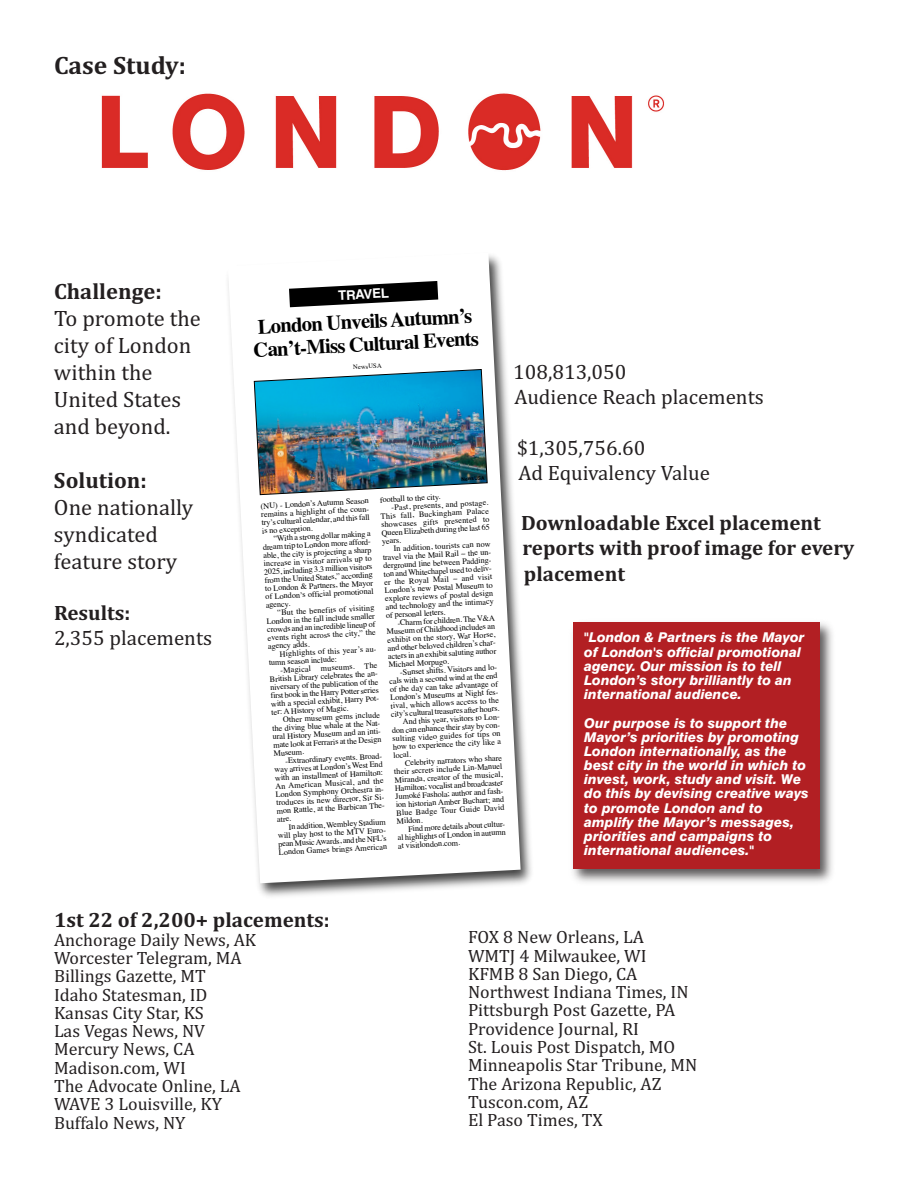
<style>
.page{position:relative;width:918px;height:1188px;background:#fff}
.page>*{position:absolute;margin:0;border:0;box-sizing:border-box;transform-origin:0 0}
.t1{font:700 25.5px "Cambria";color:#231f20}
.t2{font:22.5px/27px "Cambria";color:#231f20}
.t3{font:700 22.5px "Cambria";color:#231f20}
.t4{font:700 21px/25.2px "Cambria";color:#231f20}
.t5{font:21px/25.2px "Cambria";color:#231f20}
.t6{font:700 20.55px/23.1px "Times";color:#000}
.t7{font:18px/18.3px "Cambria";color:#231f20}
.t8{font:italic 800 13.5px/14.2px "Swiss 721 BT";color:#fff}
.t9{font:700 13.2px "Helvetica";color:#fff}
.t10{font:8.25px/8.2px "Times";color:#000;text-align:justify}
.t11{font:6.6px "Times";color:#000}
.t12{font:700 4.95px "Helvetica";color:#000}
</style>
<div class="page">
<img style="left:572px;top:622px;width:261px;height:261px">
<div style="left:574px;top:622px;width:246px;height:247px;background:#b21f23"></div>
<img style="left:101px;top:93px;width:564px;height:78px">
<img style="left:258px;top:673px;width:274px;height:224px">
<svg style="left:228px;top:255px;width:293px;height:628px"></svg>
<svg style="left:289px;top:281px;width:149px;height:26px"></svg>
<img style="left:254px;top:369px;width:234px;height:129px">
<h1 class="t1" style="left:54px;top:50px;width:133px">Case Study:</h1>
<h2 class="t3" style="left:54px;top:278px;width:109px">Challenge:</h2>
<h2 class="t2" style="left:54px;top:304px;width:148px">To promote the city of London within the<br>United States and beyond.</h2>
<h2 class="t3" style="left:54px;top:467px;width:94px">Solution:</h2>
<h2 class="t2" style="left:54px;top:493px;width:141px">One nationally syndicated feature story</h2>
<h3 class="t4" style="left:54px;top:600px;width:78px">Results:</h3>
<h3 class="t5" style="left:54px;top:625px;width:160px">2,355 placements</h3>
<h3 class="t8" style="left:584px;top:632px;width:222px">"London &amp; Partners is the Mayor of London's official promotional agency. Our mission is to tell<br>London’s story brilliantly to an international audience.</h3>
<p class="t8" style="left:584px;top:717px;width:226px">Our purpose is to support the<br>Mayor’s priorities by promoting<br>London internationally, as the best city in the world in which to invest, work, study and visit. We do this by devising creative ways to promote London and to amplify the Mayor’s messages, priorities and campaigns to international audiences."</p>
<h3 class="t9" style="left:338px;top:288px;width:52px;rotate:-3deg">TRAVEL</h3>
<h3 class="t6" style="left:252px;top:315px;width:227px;rotate:-3deg">London Unveils Autumn’s<br>Can’t-Miss Cultural Events</h3>
<p class="t11" style="left:353px;top:363px;width:30px;rotate:-3deg">NewsUSA</p>
<h3 class="t5" style="left:513px;top:359px;width:252px">108,813,050<br>Audience Reach placements</h3>
<h3 class="t5" style="left:517px;top:435px;width:194px">$1,305,756.60<br>Ad Equivalency Value</h3>
<h3 class="t4" style="left:521px;top:510px;width:335px">Downloadable Excel placement reports with proof image for every placement</h3>
<p class="t12" style="left:461px;top:476px;width:25px;rotate:-3deg">NewsUSA</p>
<p class="t10" style="left:380px;top:496px;width:62px;rotate:-3deg">football to the city.</p>
<p class="t10" style="left:391px;top:503px;width:99px;rotate:-3deg">-Past, presents, and postage.</p>
<p class="t10" style="left:381px;top:512px;width:110px;rotate:-3deg">This fall, Buckingham Palace</p>
<p class="t10" style="left:381px;top:520px;width:110px;rotate:-3deg">showcases gifts presented to</p>
<p class="t10" style="left:381px;top:529px;width:110px;rotate:-3deg">Queen Elizabeth during the last 65</p>
<p class="t10" style="left:382px;top:537px;width:21px;rotate:-3deg">years.</p>
<p class="t10" style="left:393px;top:544px;width:99px;rotate:-3deg">In addition, tourists can now</p>
<p class="t10" style="left:383px;top:553px;width:110px;rotate:-3deg">travel via the Mail Rail -- the un-</p>
<p class="t10" style="left:383px;top:561px;width:109px;rotate:-3deg">derground line between Padding-</p>
<p class="t10" style="left:384px;top:570px;width:109px;rotate:-3deg">ton and Whitechapel used to deliv-</p>
<p class="t10" style="left:384px;top:578px;width:110px;rotate:-3deg">er the Royal Mail -- and visit</p>
<p class="t10" style="left:384px;top:586px;width:110px;rotate:-3deg">London’s new Postal Museum to</p>
<p class="t10" style="left:385px;top:594px;width:110px;rotate:-3deg">explore reviews of postal design</p>
<p class="t10" style="left:385px;top:603px;width:110px;rotate:-3deg">and technology and the intimacy</p>
<p class="t10" style="left:386px;top:611px;width:61px;rotate:-3deg">of personal letters.</p>
<p class="t10" style="left:260px;top:502px;width:110px;rotate:-3deg">(NU) - London’s Autumn Season remains a highlight of the coun&shy;try’s cultural calendar, and this fall is no exception.</p>
<p class="t10" style="left:262px;top:535px;width:110px;text-indent:11px;rotate:-3deg">“With a strong dollar making a dream trip to London more afford&shy;able, the city is projecting a sharp increase in visitor arrivals up to 2025, including 3.3 million visitors from the United States,” according to London &amp; Partners, the Mayor of London’s official promotional agency.</p>
<p class="t10" style="left:266px;top:609px;width:110px;text-indent:11px;rotate:-3deg">“But the benefits of visiting London in the fall include smaller crowds and an incredible lineup of events right across the city,” the agency adds.</p>
<p class="t10" style="left:268px;top:650px;width:110px;text-indent:11px;rotate:-3deg">Highlights of this year’s au&shy;tumn season include:</p>
<p class="t10" style="left:269px;top:667px;width:110px;text-indent:11px;rotate:-3deg">-Magical museums. The British Library celebrates the an&shy;niversary of the publication of the first book in the Harry Potter series with a special exhibit, Harry Pot&shy;ter: A History of Magic.</p>
<p class="t10" style="left:272px;top:716px;width:110px;text-indent:11px;rotate:-3deg">Other museum gems include the diving blue whale at the Nat&shy;ural History Museum and an inti&shy;mate look at Ferraris at the Design Museum.</p>
<p class="t10" style="left:274px;top:757px;width:110px;text-indent:11px;rotate:-3deg">-Extraordinary events. Broad&shy;way arrives at London’s West End with an installment of Hamilton:<br>An American Musical, and the London Symphony Orchestra in&shy;troduces its new director, Sir Si&shy;mon Rattle, at the Barbican The&shy;atre.</p>
<p class="t10" style="left:277px;top:823px;width:110px;text-indent:11px;rotate:-3deg">In addition, Wembley Stadium will play host to the MTV Euro&shy;pean MusicAwards, and the NFL’s London Games brings American</p>
<p class="t10" style="left:397px;top:619px;width:99px;rotate:-3deg">-Charm for children. The V&amp;A</p>
<p class="t10" style="left:387px;top:627px;width:110px;rotate:-3deg">Museum of Childhood includes an</p>
<p class="t10" style="left:387px;top:636px;width:110px;rotate:-3deg">exhibit on the story, War Horse,</p>
<p class="t10" style="left:387px;top:644px;width:110px;rotate:-3deg">and other beloved children’s char-</p>
<p class="t10" style="left:388px;top:652px;width:110px;rotate:-3deg">acters in an exhibit saluting author</p>
<p class="t10" style="left:388px;top:660px;width:62px;rotate:-3deg">Michael Morpugo.</p>
<p class="t10" style="left:400px;top:668px;width:99px;rotate:-3deg">-Sunset shifts. Visitors and lo-</p>
<p class="t10" style="left:389px;top:677px;width:110px;rotate:-3deg">cals with a second wind at the end</p>
<p class="t10" style="left:390px;top:685px;width:110px;rotate:-3deg">of the day can take advantage of</p>
<p class="t10" style="left:390px;top:693px;width:110px;rotate:-3deg">London’s Museums at Night fes-</p>
<p class="t10" style="left:391px;top:702px;width:110px;rotate:-3deg">tival, which allows access to the</p>
<p class="t10" style="left:391px;top:710px;width:110px;rotate:-3deg">city’s cultural treasures after hours.</p>
<p class="t10" style="left:403px;top:717px;width:99px;rotate:-3deg">And this year, visitors to Lon-</p>
<p class="t10" style="left:392px;top:726px;width:110px;rotate:-3deg">don can enhance their stay by con-</p>
<p class="t10" style="left:392px;top:735px;width:110px;rotate:-3deg">sulting video guides for tips on</p>
<p class="t10" style="left:393px;top:743px;width:110px;rotate:-3deg">how to experience the city like a</p>
<p class="t10" style="left:393px;top:751px;width:19px;rotate:-3deg">local.</p>
<p class="t10" style="left:405px;top:759px;width:99px;rotate:-3deg">Celebrity narrators who share</p>
<p class="t10" style="left:394px;top:767px;width:110px;rotate:-3deg">their secrets include Lin-Manuel</p>
<p class="t10" style="left:394px;top:776px;width:110px;rotate:-3deg">Miranda, creator of the musical,</p>
<p class="t10" style="left:395px;top:784px;width:110px;rotate:-3deg">Hamilton; vocalist and broadcaster</p>
<p class="t10" style="left:395px;top:792px;width:109px;rotate:-3deg">Jumoké Fashola; author and fash-</p>
<p class="t10" style="left:396px;top:800px;width:110px;rotate:-3deg">ion historian Amber Buchart; and</p>
<p class="t10" style="left:396px;top:809px;width:110px;rotate:-3deg">Blue Badge Tour Guide David</p>
<p class="t10" style="left:397px;top:817px;width:27px;rotate:-3deg">Mildon.</p>
<p class="t10" style="left:408px;top:825px;width:98px;rotate:-3deg">Find more details about cultur-</p>
<p class="t10" style="left:397px;top:833px;width:110px;rotate:-3deg">al highlights of London in autumn</p>
<p class="t10" style="left:398px;top:842px;width:63px;rotate:-3deg">at visitlondon.com.</p>
<h3 class="t4" style="left:54px;top:907px;width:277px">1st 22 of 2,200+ placements:</h3>
<h3 class="t7" style="left:54px;top:930px;width:204px">Anchorage Daily News, AK<br>Worcester Telegram, MA<br>Billings Gazette, MT<br>Idaho Statesman, ID<br>Kansas City Star, KS<br>Las Vegas News, NV<br>Mercury News, CA<br>Madison.com, WI<br>The Advocate Online, LA<br>WAVE 3 Louisville, KY<br>Buffalo News, NY</h3>
<p class="t7" style="left:468px;top:928px;width:231px">FOX 8 New Orleans, LA<br>WMTJ 4 Milwaukee, WI<br>KFMB 8 San Diego, CA<br>Northwest Indiana Times, IN<br>Pittsburgh Post Gazette, PA<br>Providence Journal, RI<br>St. Louis Post Dispatch, MO<br>Minneapolis Star Tribune, MN<br>The Arizona Republic, AZ<br>Tuscon.com, AZ<br>El Paso Times, TX</p>
</div>
